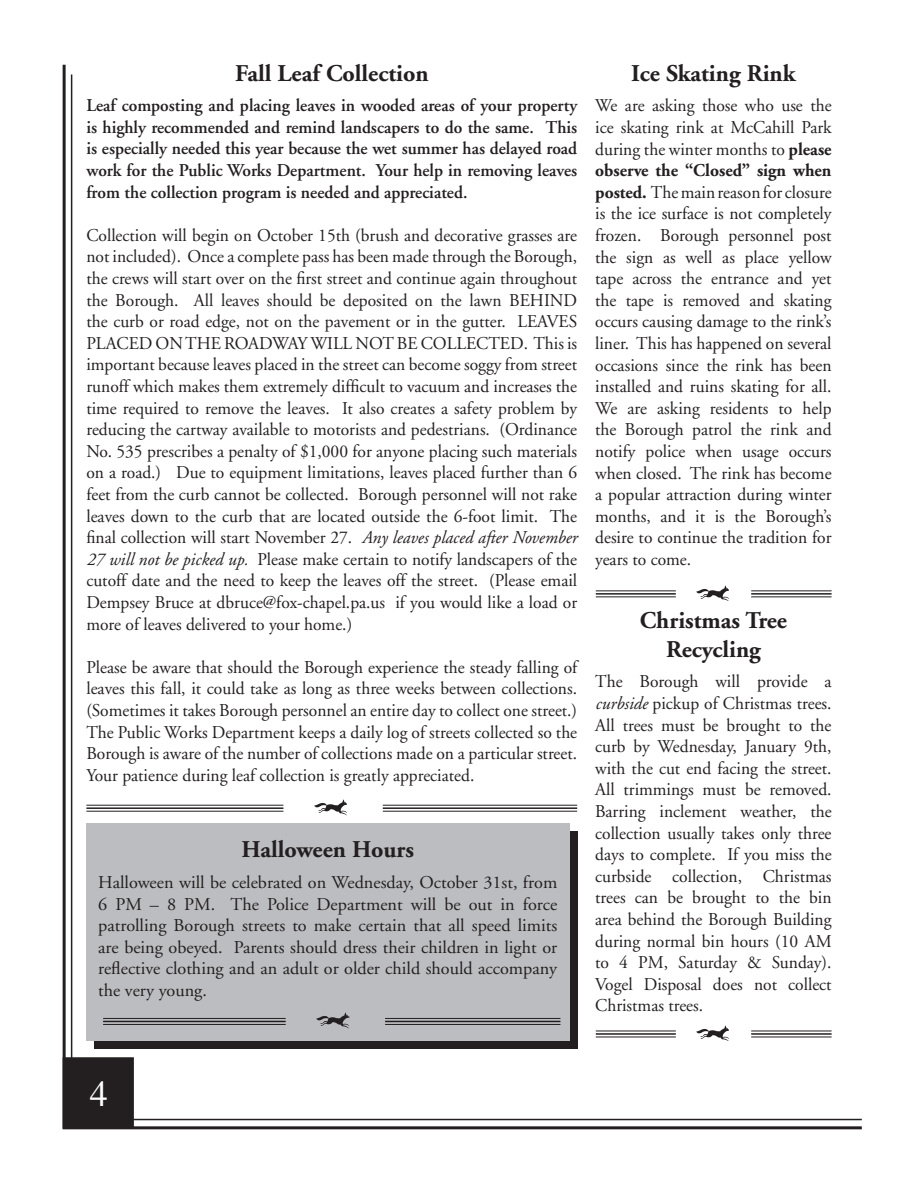
<style>
.page{position:relative;width:918px;height:1188px;background:#fff}
.page>*{position:absolute;margin:0;border:0;box-sizing:border-box;transform-origin:0 0}
.t1{font:36px "Times";color:#fff}
.t2{font:700 24px "Adobe Garamond";color:#231f20}
.t3{font:18px/21.6px "Adobe Garamond";color:#231f20;text-align:justify}
.t4{font:600 18px/21.6px "Adobe Garamond";color:#231f20;text-align:justify}
.s1{font-style:italic}
.s2{font-weight:700}
</style>
<div class="page">
<div style="left:94px;top:831px;width:483px;height:217px;background:#231f20"></div>
<div style="left:86px;top:823px;width:483px;height:218px;background:#bcbdc0"></div>
<hr style="left:63px;top:65px;width:3px;height:1061px;background:#231f20">
<hr style="left:63px;top:1126px;width:799px;height:3px;background:#231f20">
<hr style="left:71px;top:1119px;width:791px;height:1px;background:#231f20">
<hr style="left:71px;top:74px;width:1px;height:1045px;background:#231f20">
<div style="left:63px;top:1058px;width:70px;height:70px;background:#231f20"></div>
<div style="left:63px;top:1057px;width:71px;height:72px;border:2px solid #231f20"></div>
<img style="left:317px;top:1013px;width:32px;height:15px">
<hr style="left:103px;top:1021px;width:183px;height:1px;background:#231f20">
<hr style="left:385px;top:1021px;width:175px;height:1px;background:#231f20">
<hr style="left:103px;top:1018px;width:183px;height:1px;background:#231f20">
<hr style="left:385px;top:1018px;width:175px;height:1px;background:#231f20">
<hr style="left:103px;top:1024px;width:183px;height:1px;background:#231f20">
<hr style="left:385px;top:1024px;width:175px;height:1px;background:#231f20">
<img style="left:315px;top:800px;width:32px;height:15px">
<hr style="left:86px;top:807px;width:197px;height:2px;background:#231f20">
<hr style="left:383px;top:807px;width:194px;height:2px;background:#231f20">
<hr style="left:86px;top:805px;width:197px;height:1px;background:#231f20">
<hr style="left:383px;top:805px;width:194px;height:1px;background:#231f20">
<hr style="left:86px;top:811px;width:197px;height:1px;background:#231f20">
<hr style="left:383px;top:811px;width:194px;height:1px;background:#231f20">
<img style="left:696px;top:585px;width:33px;height:16px">
<hr style="left:596px;top:593px;width:80px;height:2px;background:#231f20">
<hr style="left:751px;top:593px;width:81px;height:2px;background:#231f20">
<hr style="left:596px;top:591px;width:80px;height:1px;background:#231f20">
<hr style="left:751px;top:591px;width:81px;height:1px;background:#231f20">
<hr style="left:596px;top:597px;width:80px;height:1px;background:#231f20">
<hr style="left:751px;top:597px;width:81px;height:1px;background:#231f20">
<img style="left:696px;top:1025px;width:33px;height:16px">
<hr style="left:596px;top:1033px;width:80px;height:2px;background:#231f20">
<hr style="left:751px;top:1033px;width:81px;height:2px;background:#231f20">
<hr style="left:596px;top:1031px;width:80px;height:1px;background:#231f20">
<hr style="left:751px;top:1031px;width:81px;height:1px;background:#231f20">
<hr style="left:596px;top:1037px;width:80px;height:1px;background:#231f20">
<hr style="left:751px;top:1037px;width:81px;height:1px;background:#231f20">
<p class="t2" style="left:235px;top:60px;width:195px">Fall Leaf Collection</p>
<p class="t4" style="left:86px;top:95px;width:492px">Leaf composting and placing leaves in wooded areas of your property is highly recommended and remind landscapers to do the same. This is especially needed this year because the wet summer has delayed road work for the Public Works Department. Your help in removing leaves from the collection program is needed and appreciated.</p>
<p class="t3" style="left:86px;top:225px;width:492px">Collection will begin on October 15th (brush and decorative grasses are not included). Once a complete pass has been made through the Borough, the crews will start over on the first street and continue again throughout the Borough. All leaves should be deposited on the lawn BEHIND the curb or road edge, not on the pavement or in the gutter. LEAVES PLACED ON THE ROADWAY WILL NOT BE COLLECTED. This is important because leaves placed in the street can become soggy from street runoff which makes them extremely difficult to vacuum and increases the time required to remove the leaves. It also creates a safety problem by reducing the cartway available to motorists and pedestrians. (Ordinance No. 535 prescribes a penalty of $1,000 for anyone placing such materials on a road.) Due to equipment limitations, leaves placed further than 6 feet from the curb cannot be collected. Borough personnel will not rake leaves down to the curb that are located outside the 6-foot limit. The final collection will start November 27. <span class="s1">Any leaves placed after November 27 will not be picked up.</span> Please make certain to notify landscapers of the cutoff date and the need to keep the leaves off the street. (Please email Dempsey Bruce at dbruce@fox-chapel.pa.us if you would like a load or more of leaves delivered to your home.)</p>
<p class="t3" style="left:86px;top:657px;width:492px">Please be aware that should the Borough experience the steady falling of leaves this fall, it could take as long as three weeks between collections. (Sometimes it takes Borough personnel an entire day to collect one street.)<br>The Public Works Department keeps a daily log of streets collected so the Borough is aware of the number of collections made on a particular street.<br>Your patience during leaf collection is greatly appreciated.</p>
<p class="t2" style="left:241px;top:837px;width:174px">Halloween Hours</p>
<p class="t3" style="left:98px;top:872px;width:461px">Halloween will be celebrated on Wednesday, October 31st, from 6 PM – 8 PM. The Police Department will be out in force patrolling Borough streets to make certain that all speed limits are being obeyed. Parents should dress their children in light or reflective clothing and an adult or older child should accompany the very young.</p>
<p class="t2" style="left:631px;top:60px;width:166px">Ice Skating Rink</p>
<p class="t3" style="left:595px;top:95px;width:238px">We are asking those who use the ice skating rink at McCahill Park during the winter months to <span class="s2">please observe the “Closed” sign when posted.</span> The main reason for closure is the ice surface is not completely frozen. Borough personnel post the sign as well as place yellow tape across the entrance and yet the tape is removed and skating occurs causing damage to the rink’s liner. This has happened on several occasions since the rink has been installed and ruins skating for all.<br>We are asking residents to help the Borough patrol the rink and notify police when usage occurs when closed. The rink has become a popular attraction during winter months, and it is the Borough’s desire to continue the tradition for years to come.</p>
<p class="t2" style="left:640px;top:607px;width:149px">Christmas Tree</p>
<p class="t2" style="left:666px;top:636px;width:96px">Recycling</p>
<p class="t3" style="left:595px;top:671px;width:238px">The Borough will provide a <span class="s1">curbside</span> pickup of Christmas trees.<br>All trees must be brought to the curb by Wednesday, January 9th, with the cut end facing the street.<br>All trimmings must be removed.<br>Barring inclement weather, the collection usually takes only three days to complete. If you miss the curbside collection, Christmas trees can be brought to the bin area behind the Borough Building during normal bin hours (10 AM to 4 PM, Saturday &amp; Sunday).<br>Vogel Disposal does not collect Christmas trees.</p>
<p class="t1" style="left:90px;top:1060px;width:19px">4</p>
</div>
